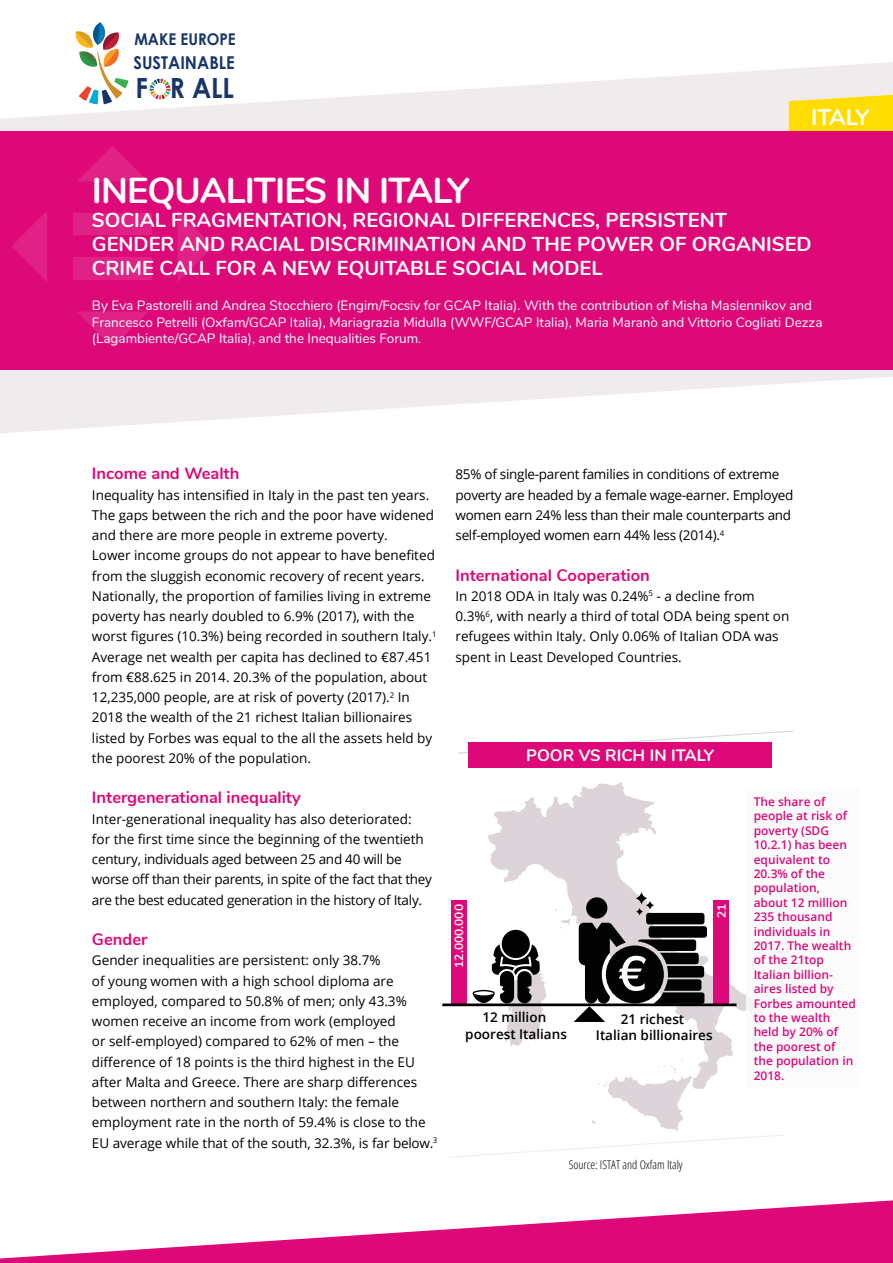
<style>
.page{position:relative;width:893px;height:1263px;background:#fff}
.page>*{position:absolute;margin:0;border:0;box-sizing:border-box;transform-origin:0 0}
.t1{font:700 36px "Nunito";letter-spacing:-.025em;color:#fff}
.t2{font:700 27.9px "Century Gothic";color:#183668;scale:.93 1}
.t3{font:700 22.5px "Nunito";letter-spacing:-.045em;color:#fff}
.t4{font:700 20.1px/24.2px "Nunito";color:#fff}
.t5{font:700 17.7px "Century Gothic";color:#183668;scale:.93 1}
.t6{font:700 16.5px "Nunito";color:#dd0979}
.t7{font:700 16.5px "Nunito";color:#fff}
.t8{font:700 16.2px "Century Gothic";color:#183668;scale:.93 1}
.t9{font:13.5px/20.2px "Open Sans";color:#000}
.t10{font:13.5px/20.2px "Open Sans";letter-spacing:-.02em;color:#000}
.t11{font:13.5px/16.2px "Nunito";color:#fff}
.t12{font:600 13.5px/16.2px "Open Sans";color:#000;text-align:center}
.t13{font:600 12px/14.4px "Open Sans";color:#dd0979}
.t14{font:300 condensed 12px "Open Sans";color:#000}
.t15{font:700 12px "Nunito";color:#f0ecee}
</style>
<div class="page">
<svg style="left:0;top:62px;width:893px;height:371px;fill:#f0ecee"></svg>
<svg style="left:789px;top:95px;width:104px;height:36px;background:#fdde14"></svg>
<div style="left:0;top:131px;width:893px;height:239px;background:#dd0979"></div>
<svg style="left:12px;top:211px;width:35px;height:71px"></svg>
<svg style="left:177px;top:211px;width:36px;height:71px"></svg>
<svg style="left:77px;top:146px;width:71px;height:36px"></svg>
<svg style="left:77px;top:312px;width:70px;height:35px"></svg>
<div style="left:73px;top:213px;width:78px;height:22px;background:#e02186"></div>
<div style="left:73px;top:258px;width:78px;height:22px;background:#e02186"></div>
<svg style="left:488px;top:782px;width:258px;height:349px"></svg>
<svg style="left:458px;top:730px;width:335px;height:24px"></svg>
<svg style="left:450px;top:1135px;width:333px;height:22px"></svg>
<div style="left:451px;top:900px;width:15px;height:104px;background:#dd0979"></div>
<div style="left:502px;top:930px;width:28px;height:28px;background:#010202;border-radius:14px"></div>
<svg style="left:472px;top:944px;width:68px;height:59px"></svg>
<div style="left:586px;top:897px;width:21px;height:21px;background:#010202;border-radius:50%"></div>
<div style="left:649px;top:926px;width:58px;height:12px;background:#010202;border-radius:3px"></div>
<div style="left:646px;top:913px;width:58px;height:11px;background:#010202;border-radius:3px"></div>
<svg style="left:636px;top:892px;width:18px;height:23px"></svg>
<svg style="left:574px;top:923px;width:130px;height:99px"></svg>
<div style="left:714px;top:900px;width:15px;height:104px;background:#dd0979"></div>
<div style="left:468px;top:742px;width:304px;height:26px;background:#dd0979"></div>
<div style="left:746px;top:789px;width:114px;height:299px;background:#fcfbfc"></div>
<hr style="left:442px;top:1003px;width:294px;height:3px;background:#000">
<img style="left:149px;top:78px;width:21px;height:21px">
<svg style="left:75px;top:22px;width:53px;height:82px"></svg>
<svg style="left:0;top:1200px;width:893px;height:63px;fill:#dd0979"></svg>
<p class="t8" style="left:134px;top:27px;width:110px">MAKE EUROPE</p>
<p class="t2" style="left:135px;top:67px;width:108px">F R ALL</p>
<p class="t5" style="left:134px;top:49px;width:110px">SUSTAINABLE</p>
<p class="t3" style="left:811px;top:101px;width:60px">ITALY</p>
<p class="t1" style="left:92px;top:164px;width:379px">INEQUALITIES IN ITALY</p>
<p class="t4" style="left:92px;top:207px;width:721px">SOCIAL FRAGMENTATION, REGIONAL DIFFERENCES, PERSISTENT<br>GENDER AND RACIAL DISCRIMINATION AND THE POWER OF ORGANISED<br>CRIME CALL FOR A NEW EQUITABLE SOCIAL MODEL</p>
<p class="t11" style="left:92px;top:297px;width:732px">By Eva Pastorelli and Andrea Stocchiero (Engim/Focsiv for GCAP Italia). With the contribution of Misha Maslennikov and<br>Francesco Petrelli (Oxfam/GCAP Italia), Mariagrazia Midulla (WWF/GCAP Italia), Maria Maranò and Vittorio Cogliati Dezza (Lagambiente/GCAP Italia), and the Inequalities Forum.</p>
<p class="t6" style="left:92px;top:461px;width:149px">Income and Wealth</p>
<p class="t9" style="left:92px;top:484px;width:344px">Inequality has intensified in Italy in the past ten years.<br>The gaps between the rich and the poor have widened and there are more people in extreme poverty.</p>
<p class="t9" style="left:92px;top:545px;width:346px">Lower income groups do not appear to have benefited from the sluggish economic recovery of recent years.<br>Nationally, the proportion of families living in extreme poverty has nearly doubled to 6.9% (2017), with the worst figures (10.3%) being recorded in southern Italy.<sup>1<br></sup>Average net wealth per capita has declined to €87.451 from €88.625 in 2014. 20.3% of the population, about 12,235,000 people, are at risk of poverty (2017).<sup>2</sup> In 2018 the wealth of the 21 richest Italian billionaires listed by Forbes was equal to the all the assets held by the poorest 20% of the population.</p>
<p class="t6" style="left:92px;top:785px;width:210px">Intergenerational inequality</p>
<p class="t10" style="left:92px;top:808px;width:342px">Inter-generational inequality has also deteriorated: for the first time since the beginning of the twentieth century, individuals aged between 25 and 40 will be worse off than their parents, in spite of the fact that they are the best educated generation in the history of Italy.</p>
<p class="t6" style="left:92px;top:927px;width:57px">Gender</p>
<p class="t9" style="left:92px;top:950px;width:347px">Gender inequalities are persistent: only 38.7%<br>of young women with a high school diploma are employed, compared to 50.8% of men; only 43.3% women receive an income from work (employed<br>or self-employed) compared to 62% of men – the difference of 18 points is the third highest in the EU after Malta and Greece. There are sharp differences between northern and southern Italy: the female employment rate in the north of 59.4% is close to the EU average while that of the south, 32.3%, is far below.<sup>3</sup></p>
<p class="t10" style="left:455px;top:464px;width:339px">85% of single-parent families in conditions of extreme poverty are headed by a female wage-earner. Employed women earn 24% less than their male counterparts and self-employed women earn 44% less (2014).<sup>4</sup></p>
<p class="t6" style="left:455px;top:563px;width:196px">International Cooperation</p>
<p class="t9" style="left:455px;top:585px;width:335px">In 2018 ODA in Italy was 0.24%<sup>5</sup> - a decline from 0.3%<sup>6</sup>, with nearly a third of total ODA being spent on refugees within Italy. Only 0.06% of Italian ODA was spent in Least Developed Countries.</p>
<p class="t7" style="left:526px;top:743px;width:189px">POOR VS RICH IN ITALY</p>
<p class="t15" style="left:450px;top:968px;width:65px;rotate:-90deg">12.000.000</p>
<p class="t15" style="left:713px;top:918px;width:16px;rotate:-90deg">21</p>
<p class="t12" style="left:465px;top:1009px;width:103px">12 million poorest Italians</p>
<p class="t12" style="left:596px;top:1010px;width:118px">21 richest<br>Italian billionaires</p>
<p class="t13" style="left:754px;top:794px;width:104px">The share of people at risk of poverty (SDG<br>10.2.1) has been equivalent to<br>20.3% of the population, about 12 million<br>235 thousand individuals in<br>2017. The wealth of the 21top<br>Italian billion&shy;aires listed by<br>Forbes amounted to the wealth held by 20% of the poorest of the population in<br>2018.</p>
<p class="t14" style="left:569px;top:1157px;width:116px">Source: ISTAT and Oxfam Italy</p>
</div>
